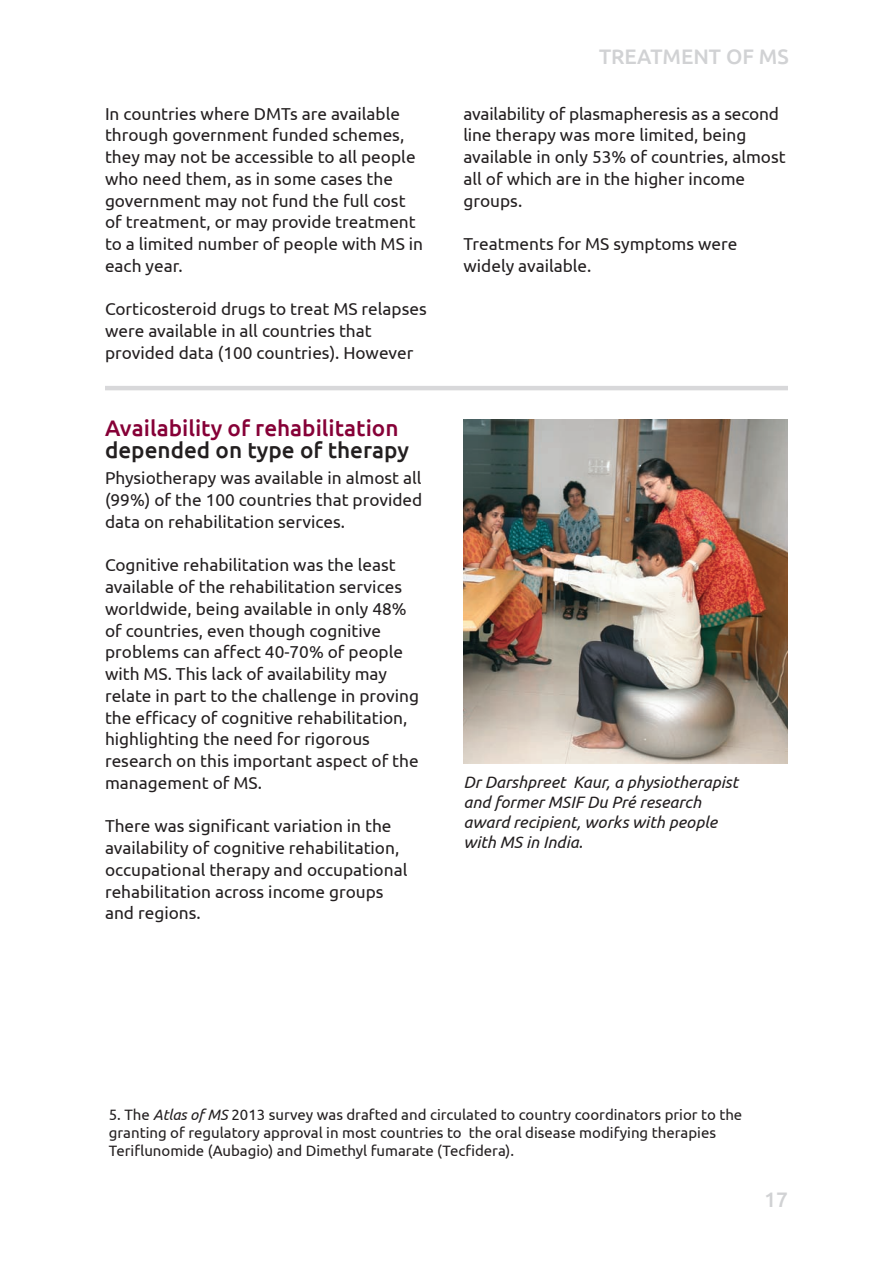
<style>
.page{position:relative;width:893px;height:1263px;background:#fff}
.page>*{position:absolute;margin:0;border:0;box-sizing:border-box;transform-origin:0 0}
.t1{font:500 22.5px/21.8px "Ubuntu";color:#860037}
.t2{font:500 21px "Ubuntu";color:#d1d2d4}
.t3{font:17.25px/21.8px "Ubuntu";color:#231f20}
.t4{font:italic 16.5px/19.8px "Ubuntu";color:#231f20}
.t5{font:15px/18px "Ubuntu";color:#231f20}
.s1{color:#231f20}
.s2{font-style:italic}
</style>
<div class="page">
<img style="left:463px;top:420px;width:325px;height:343px">
<hr style="left:105px;top:386px;width:683px;height:4px;background:#d8d8da">
<p class="t3" style="left:105px;top:102px;width:320px">In countries where DMTs are available through government funded schemes, they may not be accessible to all people who need them, as in some cases the government may not fund the full cost of treatment, or may provide treatment to a limited number of people with MS in each year.</p>
<p class="t3" style="left:105px;top:298px;width:323px">Corticosteroid drugs to treat MS relapses were available in all countries that provided data (100 countries). However</p>
<p class="t1" style="left:105px;top:417px;width:305px">Availability of rehabilitation <span class="s1">depended on type of therapy</span></p>
<p class="t3" style="left:105px;top:467px;width:319px;text-align:justify">Physiotherapy was available in almost all (99%) of the 100 countries that provided data on rehabilitation services.</p>
<p class="t3" style="left:105px;top:554px;width:316px">Cognitive rehabilitation was the least available of the rehabilitation services worldwide, being available in only 48% of countries, even though cognitive problems can affect 40-70% of people with MS. This lack of availability may relate in part to the challenge in proving the efficacy of cognitive rehabilitation, highlighting the need for rigorous research on this important aspect of the management of MS.</p>
<p class="t3" style="left:105px;top:815px;width:304px">There was significant variation in the availability of cognitive rehabilitation, occupational therapy and occupational rehabilitation across income groups and regions.</p>
<p class="t2" style="left:599px;top:43px;width:191px">TREATMENT OF MS</p>
<p class="t3" style="left:463px;top:102px;width:324px">availability of plasmapheresis as a second line therapy was more limited, being available in only 53% of countries, almost all of which are in the higher income groups.</p>
<p class="t3" style="left:463px;top:233px;width:275px">Treatments for MS symptoms were widely available.</p>
<p class="t4" style="left:463px;top:772px;width:276px">Dr Darshpreet Kaur, a physiotherapist and former MSIF Du Pré research award recipient, works with people with MS in India.</p>
<p class="t5" style="left:109px;top:1105px;width:635px">5. The <span class="s2">Atlas of MS</span> 2013 survey was drafted and circulated to country coordinators prior to the granting of regulatory approval in most countries to the oral disease modifying therapies<br>Teriflunomide (Aubagio) and Dimethyl fumarate (Tecfidera).</p>
<p class="t2" style="left:764px;top:1186px;width:25px">17</p>
</div>
